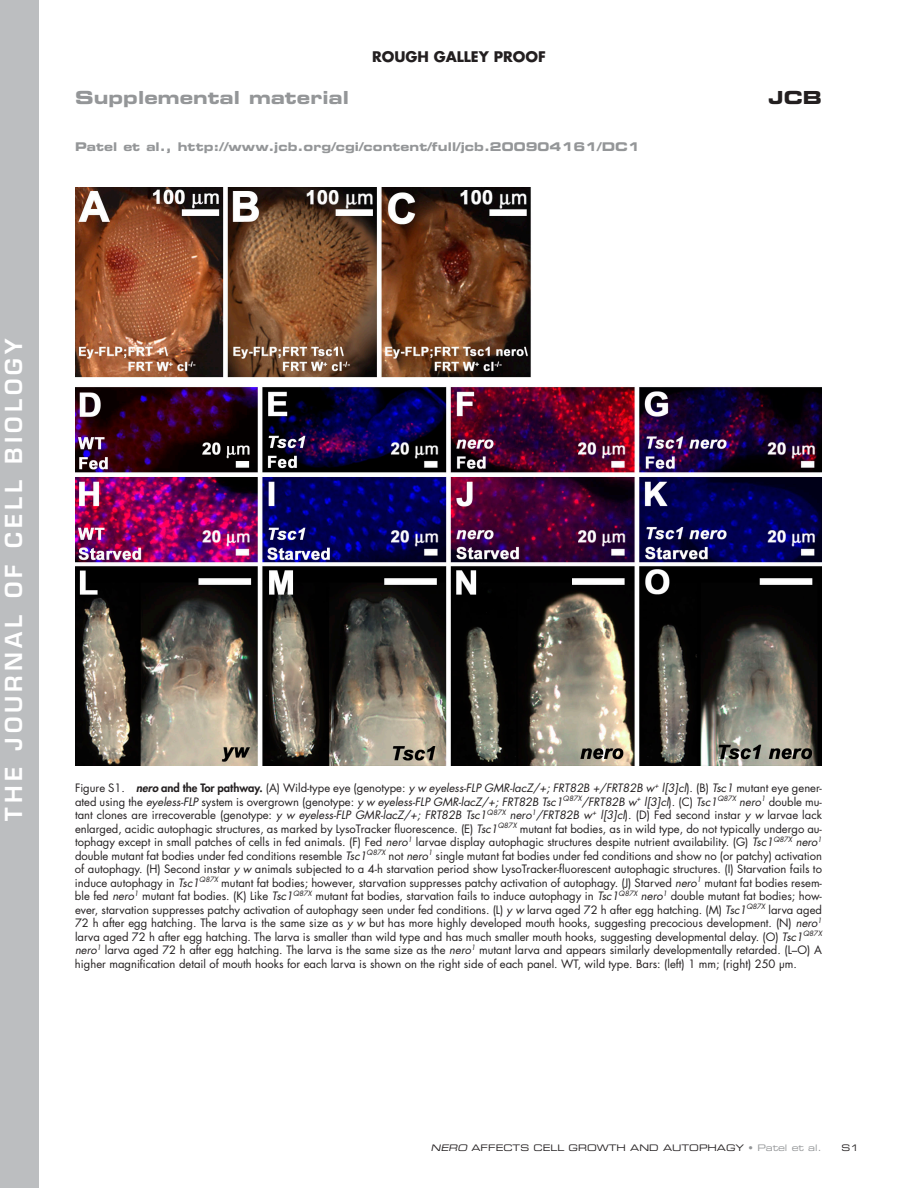
<style>
.page{position:relative;width:918px;height:1188px;background:#fff}
.page>*{position:absolute;margin:0;border:0;box-sizing:border-box;transform-origin:0 0}
.t1{font:600 22.8px "Eurostile LT Std";letter-spacing:.18em;color:#fff}
.t2{font:18px "Eurostile LT Std Bold Ex 2";letter-spacing:.005em;color:#949698}
.t3{font:18px "Eurostile LT Std Bold Ex 2";color:#231f20}
.t4{font:700 14.25px "Futura Std";color:#231f20}
.t5{font:12px "Eurostile LT Std Bold Ex 2";letter-spacing:.005em;color:#949698}
.t6{font:11.25px/13.5px "Futura Std";color:#231f20;text-align:justify}
.t7{font:9px "Eurostile LT Std Ex 2";color:#231f20}
.s1{font-weight:800;font-style:italic}
.s2{font-weight:800}
.s3{font-style:italic}
.s4{color:#949698}
</style>
<div class="page">
<div style="left:0;top:0;width:39px;height:1188px;background:#bcbec0"></div>
<img style="left:75px;top:187px;width:747px;height:578px">
<p class="t4" style="left:372px;top:50px;width:175px">ROUGH GALLEY PROOF</p>
<h2 class="t2" style="left:75px;top:89px;width:275px">Supplemental material</h2>
<h2 class="t3" style="left:769px;top:89px;width:55px">JCB</h2>
<p class="t5" style="left:75px;top:141px;width:566px">Patel et al., http://www.jcb.org/cgi/content/full/jcb.200904161/DC1</p>
<h1 class="t1" style="left:3px;top:821px;width:484px;rotate:-90deg">THE JOURNAL OF CELL BIOLOGY</h1>
<p class="t6" style="left:75px;top:782px;width:749px">Figure S1. <span class="s1">nero</span> <span class="s2">and the Tor pathway.</span> (A) Wild-type eye (genotype: <span class="s3">y w eyeless-FLP GMR-lacZ/+; FRT82B +/FRT82B w</span> <sup>+</sup> <span class="s3">l[3]cl</span>). (B) <span class="s3">Tsc1</span> mutant eye gener&shy;ated using the <span class="s3">eyeless-FLP</span> system is overgrown (genotype: <span class="s3">y w eyeless-FLP GMR-lacZ/+; FRT82B Tsc1</span> <sup>Q87X</sup><span class="s3">/FRT82B w</span> <sup>+</sup> <span class="s3">l[3]cl</span>). (C) <span class="s3">Tsc1</span> <sup>Q87X</sup> <span class="s3">nero</span> <sup>1</sup> double mu&shy;tant clones are irrecoverable (genotype: <span class="s3">y w eyeless-FLP GMR-lacZ/+; FRT82B Tsc1</span> <sup>Q87X</sup> <span class="s3">nero</span> <sup>1</sup><span class="s3">/FRT82B w</span> <sup>+</sup> <span class="s3">l[3]cl</span>). (D) Fed second instar <span class="s3">y w</span> larvae lack enlarged, acidic autophagic structures, as marked by LysoTracker fluorescence. (E) <span class="s3">Tsc1</span> <sup>Q87X</sup> mutant fat bodies, as in wild type, do not typically undergo au&shy;tophagy except in small patches of cells in fed animals. (F) Fed <span class="s3">nero</span> <sup>1</sup> larvae display autophagic structures despite nutrient availability. (G) <span class="s3">Tsc1</span> <sup>Q87X</sup> <span class="s3">nero</span> <sup>1 </sup>double mutant fat bodies under fed conditions resemble <span class="s3">Tsc1</span> <sup>Q87X</sup> not <span class="s3">nero</span> <sup>1</sup> single mutant fat bodies under fed conditions and show no (or patchy) activation of autophagy. (H) Second instar <span class="s3">y w</span> animals subjected to a 4-h starvation period show LysoTracker-fluorescent autophagic structures. (I) Starvation fails to induce autophagy in <span class="s3">Tsc1</span> <sup>Q87X</sup> mutant fat bodies; however, starvation suppresses patchy activation of autophagy. (J) Starved <span class="s3">nero</span> <sup>1</sup> mutant fat bodies resem&shy;ble fed <span class="s3">nero</span> <sup>1</sup> mutant fat bodies. (K) Like <span class="s3">Tsc1</span> <sup>Q87X</sup> mutant fat bodies, starvation fails to induce autophagy in <span class="s3">Tsc1</span> <sup>Q87X</sup> <span class="s3">nero</span> <sup>1</sup> double mutant fat bodies; how&shy;ever, starvation suppresses patchy activation of autophagy seen under fed conditions. (L) <span class="s3">y w</span> larva aged 72 h after egg hatching. (M) <span class="s3">Tsc1</span> <sup>Q87X</sup> larva aged 72 h after egg hatching. The larva is the same size as <span class="s3">y w</span> but has more highly developed mouth hooks, suggesting precocious development. (N) <span class="s3">nero</span> <sup>1 </sup>larva aged 72 h after egg hatching. The larva is smaller than wild type and has much smaller mouth hooks, suggesting developmental delay. (O) <span class="s3">Tsc1</span> <sup>Q87X </sup><span class="s3">nero</span> <sup>1</sup> larva aged 72 h after egg hatching. The larva is the same size as the <span class="s3">nero</span> <sup>1</sup> mutant larva and appears similarly developmentally retarded. (L–O) A higher magnification detail of mouth hooks for each larva is shown on the right side of each panel. WT, wild type. Bars: (left) 1 mm; (right) 250 μm.</p>
<p class="t7" style="left:431px;top:1144px;width:393px"><span class="s3">NERO</span> AFFECTS CELL GROWTH AND AUTOPHAGY <span class="s4">• Patel et al.</span></p>
<p class="t7" style="left:842px;top:1144px;width:19px">S1</p>
</div>
